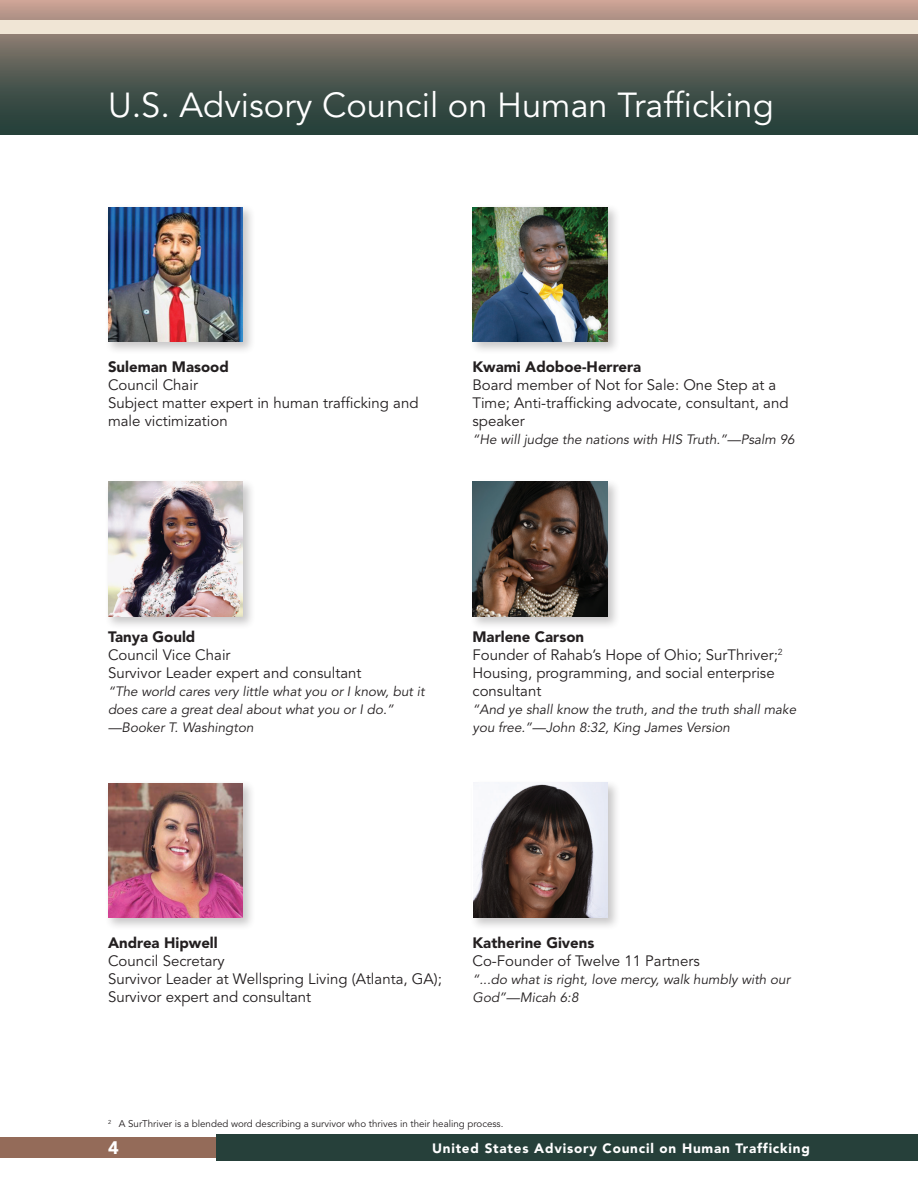
<style>
.page{position:relative;width:918px;height:1188px;background:#fff}
.page>*{position:absolute;margin:0;border:0;box-sizing:border-box;transform-origin:0 0}
.t1{font:34.5px "Avenir";color:#fff}
.t2{font:900 18px "Avenir";color:#fff}
.t3{font:15px/18px "Avenir";color:#231f20}
.t4{font:900 15px "Avenir";color:#231f20}
.t5{font:italic 13.5px/18px "Avenir";color:#231f20}
.t6{font:900 13.5px "Avenir";letter-spacing:.06em;color:#fff}
.t7{font:9.75px "Avenir";color:#231f20}
</style>
<div class="page">
<div style="left:216px;top:1134px;width:702px;height:27px;background:#26403a"></div>
<div style="left:0;top:1137px;width:216px;height:21px;background:#946b59"></div>
<svg style="left:0;top:0;width:918px;height:135px;background:#61635a"></svg>
<div style="left:0;top:20px;width:918px;height:14px;background:#f0e5d5"></div>
<div style="left:105px;top:204px;width:151px;height:151px;background:#231f20;opacity:.25"></div>
<img style="left:108px;top:207px;width:135px;height:135px">
<div style="left:105px;top:478px;width:151px;height:152px;background:#231f20;opacity:.25"></div>
<img style="left:108px;top:482px;width:135px;height:134px">
<div style="left:105px;top:780px;width:151px;height:151px;background:#231f20;opacity:.25"></div>
<img style="left:108px;top:783px;width:135px;height:135px">
<div style="left:469px;top:204px;width:152px;height:151px;background:#231f20;opacity:.25"></div>
<img style="left:472px;top:207px;width:136px;height:135px">
<div style="left:469px;top:478px;width:152px;height:152px;background:#231f20;opacity:.25"></div>
<img style="left:472px;top:482px;width:136px;height:135px">
<div style="left:469px;top:780px;width:152px;height:151px;background:#231f20;opacity:.25"></div>
<img style="left:474px;top:783px;width:134px;height:135px">
<h2 class="t1" style="left:108px;top:85px;width:667px">U.S. Advisory Council on Human Trafficking</h2>
<p class="t4" style="left:108px;top:358px;width:122px">Suleman Masood</p>
<p class="t3" style="left:108px;top:376px;width:91px">Council Chair</p>
<p class="t3" style="left:108px;top:394px;width:312px">Subject matter expert in human trafficking and male victimization</p>
<p class="t4" style="left:472px;top:358px;width:170px">Kwami Adoboe-Herrera</p>
<p class="t3" style="left:472px;top:376px;width:318px">Board member of Not for Sale: One Step at a<br>Time; Anti-trafficking advocate, consultant, and speaker</p>
<p class="t5" style="left:472px;top:431px;width:324px">“He will judge the nations with HIS Truth.”—Psalm 96</p>
<p class="t4" style="left:108px;top:628px;width:89px">Tanya Gould</p>
<p class="t3" style="left:108px;top:646px;width:124px">Council Vice Chair</p>
<p class="t3" style="left:108px;top:664px;width:255px">Survivor Leader expert and consultant</p>
<p class="t5" style="left:108px;top:683px;width:318px">“The world cares very little what you or I know, but it does care a great deal about what you or I do.” —Booker T. Washington</p>
<p class="t4" style="left:472px;top:628px;width:113px">Marlene Carson</p>
<p class="t3" style="left:472px;top:646px;width:312px">Founder of Rahab’s Hope of Ohio; SurThriver;<sup>2<br></sup>Housing, programming, and social enterprise consultant</p>
<p class="t5" style="left:472px;top:701px;width:325px">“And ye shall know the truth, and the truth shall make you free.”—John 8:32, King James Version</p>
<p class="t4" style="left:108px;top:934px;width:111px">Andrea Hipwell</p>
<p class="t3" style="left:108px;top:952px;width:118px">Council Secretary</p>
<p class="t3" style="left:108px;top:970px;width:335px">Survivor Leader at Wellspring Living (Atlanta, GA);<br>Survivor expert and consultant</p>
<p class="t4" style="left:472px;top:934px;width:123px">Katherine Givens</p>
<p class="t3" style="left:472px;top:952px;width:229px">Co-Founder of Twelve 11 Partners</p>
<p class="t5" style="left:472px;top:971px;width:319px">“...do what is right, love mercy, walk humbly with our<br>God”—Micah 6:8</p>
<p class="t7" style="left:108px;top:1118px;width:397px"><sup>2</sup> A SurThriver is a blended word describing a survivor who thrives in their healing process.</p>
<p class="t2" style="left:108px;top:1137px;width:12px">4</p>
<p class="t6" style="left:432px;top:1140px;width:380px">United States Advisory Council on Human Trafficking</p>
</div>
